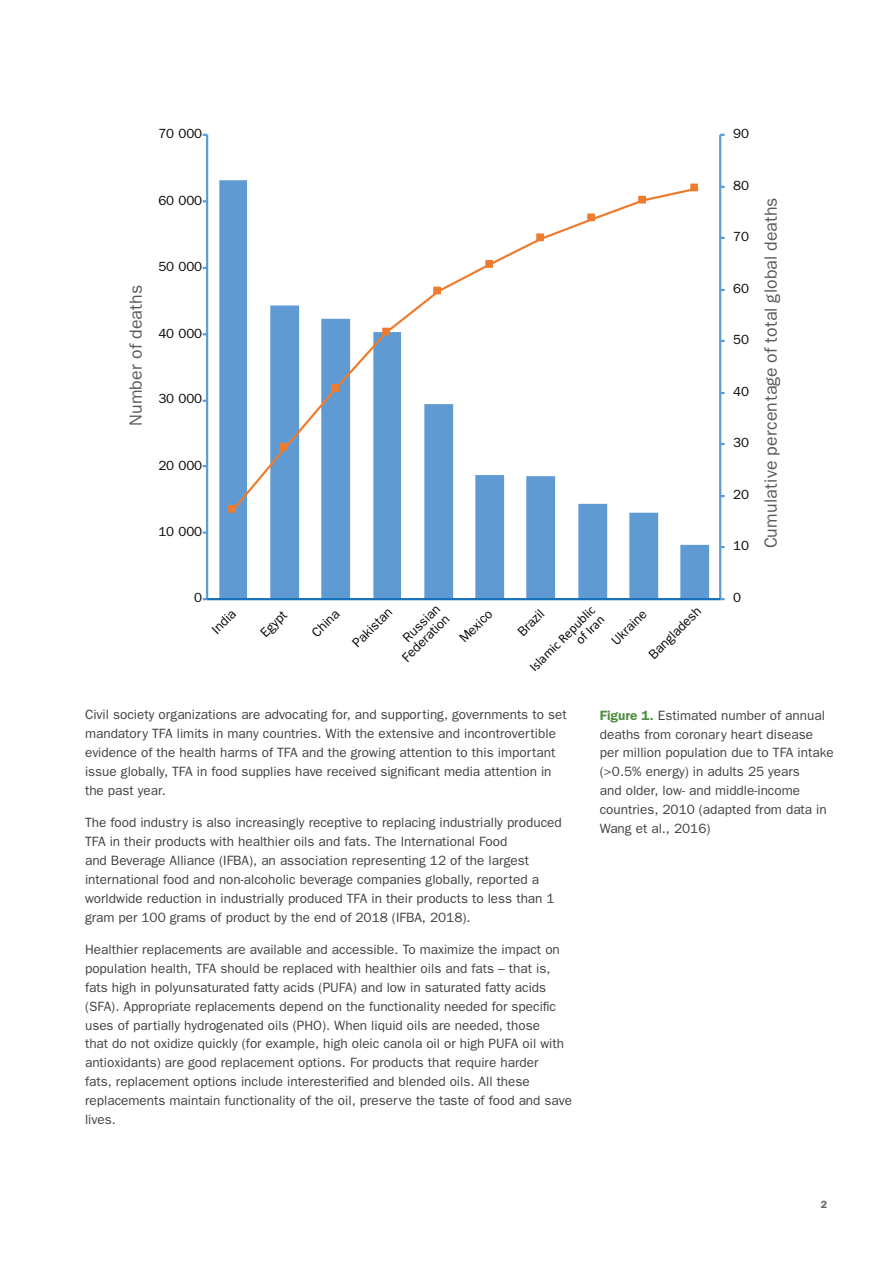
<style>
.page{position:relative;width:893px;height:1263px;background:#fff}
.page>*{position:absolute;margin:0;border:0;box-sizing:border-box;transform-origin:0 0}
.t1{font:17.7px "Franklin Gothic";letter-spacing:.025em;color:#5a5958}
.Body_Text{font:13.5px/18.9px "Franklin Gothic";color:#404141}
.t2{font:13.35px/13.4px "Franklin Gothic";letter-spacing:-.01em;color:#080704;text-align:right}
.t3{font:13.35px/13.4px "Calibri";color:#080704;text-align:right}
.t4{font:600 10.5px "Franklin Gothic";color:#656666}
.s1{font-weight:600;color:#4f8d40}
</style>
<div class="page">
<svg style="left:219px;top:180px;width:490px;height:418px;fill:#5f9ad2"></svg>
<hr style="left:719px;top:135px;width:2px;height:464px;background:#5f9ad2">
<hr style="left:206px;top:135px;width:2px;height:464px;background:#5f9ad2">
<hr style="left:207px;top:598px;width:513px;height:2px;background:#1570b9">
<svg style="left:229px;top:186px;width:468px;height:328px"></svg>
<div style="left:229px;top:505px;width:6px;height:7px;background:#ee7c2e"></div>
<div style="left:228px;top:505px;width:8px;height:8px;border:1px solid #ee7c2e"></div>
<div style="left:280px;top:443px;width:6px;height:7px;background:#ee7c2e"></div>
<div style="left:279px;top:443px;width:8px;height:8px;border:1px solid #ee7c2e"></div>
<svg style="left:333px;top:386px;width:4px;height:4px"></svg>
<div style="left:331px;top:384px;width:8px;height:8px;border:1px solid #ee7c2e"></div>
<div style="left:383px;top:328px;width:6px;height:7px;background:#ee7c2e"></div>
<div style="left:382px;top:328px;width:8px;height:7px;border:1px solid #ee7c2e"></div>
<div style="left:434px;top:287px;width:6px;height:7px;background:#ee7c2e"></div>
<div style="left:433px;top:287px;width:8px;height:7px;border:1px solid #ee7c2e"></div>
<svg style="left:487px;top:262px;width:4px;height:4px"></svg>
<div style="left:485px;top:260px;width:8px;height:8px;border:1px solid #ee7c2e"></div>
<div style="left:537px;top:234px;width:6px;height:7px;background:#ee7c2e"></div>
<div style="left:536px;top:233px;width:8px;height:8px;border:1px solid #ee7c2e"></div>
<div style="left:588px;top:214px;width:6px;height:7px;background:#ee7c2e"></div>
<div style="left:587px;top:213px;width:8px;height:8px;border:1px solid #ee7c2e"></div>
<div style="left:639px;top:196px;width:6px;height:7px;background:#ee7c2e"></div>
<div style="left:638px;top:196px;width:8px;height:7px;border:1px solid #ee7c2e"></div>
<div style="left:691px;top:184px;width:6px;height:7px;background:#ee7c2e"></div>
<div style="left:690px;top:184px;width:8px;height:7px;border:1px solid #ee7c2e"></div>
<p class="t2" style="left:158px;top:127px;width:45px">70 000</p>
<p class="t2" style="left:158px;top:193px;width:45px">60 000</p>
<p class="t1" style="left:126px;top:426px;width:143px;rotate:-90deg">Number of deaths</p>
<p class="t2" style="left:158px;top:260px;width:45px">50 000</p>
<p class="t2" style="left:158px;top:326px;width:45px">40 000</p>
<p class="t2" style="left:158px;top:392px;width:45px">30 000</p>
<p class="t2" style="left:158px;top:458px;width:45px">20 000</p>
<p class="t2" style="left:158px;top:525px;width:45px">10 000</p>
<p class="t2" style="left:194px;top:591px;width:9px">0</p>
<p class="t2" style="left:209px;top:627px;width:30px;rotate:-45deg">India</p>
<p class="t2" style="left:258px;top:630px;width:33px;rotate:-45deg">Egypt</p>
<p class="t2" style="left:309px;top:630px;width:34px;rotate:-45deg">China</p>
<p class="t2" style="left:350px;top:640px;width:51px;rotate:-45deg">Pakistan</p>
<p class="t2" style="left:390px;top:645px;width:63px;rotate:-45deg">Russian<br>Federation</p>
<p class="t2" style="left:457px;top:636px;width:42px;rotate:-45deg">Mexico</p>
<p class="t2" style="left:515px;top:629px;width:33px;rotate:-45deg">Brazil</p>
<p class="t3" style="left:527px;top:664px;width:88px;rotate:-45deg">Islamic Republic of Iran</p>
<p class="t2" style="left:609px;top:638px;width:46px;rotate:-45deg">Ukraine</p>
<p class="t2" style="left:646px;top:652px;width:70px;rotate:-45deg">Bangladesh</p>
<p class="t2" style="left:733px;top:127px;width:17px">90</p>
<p class="t2" style="left:733px;top:179px;width:17px">80</p>
<p class="t2" style="left:733px;top:230px;width:17px">70</p>
<p class="t2" style="left:733px;top:282px;width:17px">60</p>
<p class="t2" style="left:733px;top:333px;width:17px">50</p>
<p class="t2" style="left:733px;top:385px;width:17px">40</p>
<p class="t2" style="left:733px;top:436px;width:17px">30</p>
<p class="t2" style="left:733px;top:488px;width:17px">20</p>
<p class="t2" style="left:733px;top:539px;width:17px">10</p>
<p class="t1" style="left:761px;top:548px;width:352px;rotate:-90deg">Cumulative percentage of total global deaths</p>
<p class="t2" style="left:733px;top:591px;width:9px">0</p>
<p class="Body_Text" style="left:85px;top:705px;width:483px">Civil society organizations are advocating for, and supporting, governments to set mandatory TFA limits in many countries. With the extensive and incontrovertible evidence of the health harms of TFA and the growing attention to this important issue globally, TFA in food supplies have received significant media attention in the past year.</p>
<p class="Body_Text" style="left:85px;top:813px;width:478px">The food industry is also increasingly receptive to replacing industrially produced TFA in their products with healthier oils and fats. The International Food<br>and Beverage Alliance (IFBA), an association representing 12 of the largest international food and non-alcoholic beverage companies globally, reported a worldwide reduction in industrially produced TFA in their products to less than 1 gram per 100 grams of product by the end of 2018 (IFBA, 2018).</p>
<p class="Body_Text" style="left:85px;top:940px;width:489px">Healthier replacements are available and accessible. To maximize the impact on population health, TFA should be replaced with healthier oils and fats – that is, fats high in polyunsaturated fatty acids (PUFA) and low in saturated fatty acids (SFA). Appropriate replacements depend on the functionality needed for specific uses of partially hydrogenated oils (PHO). When liquid oils are needed, those<br>that do not oxidize quickly (for example, high oleic canola oil or high PUFA oil with antioxidants) are good replacement options. For products that require harder<br>fats, replacement options include interesterified and blended oils. All these replacements maintain functionality of the oil, preserve the taste of food and save lives.</p>
<p class="Body_Text" style="left:600px;top:706px;width:235px"><span class="s1">Figure 1.</span> Estimated number of annual deaths from coronary heart disease per million population due to TFA intake (&gt;0.5% energy) in adults 25 years<br>and older, low- and middle-income countries, 2010 (adapted from data in Wang et al., 2016)</p>
<p class="t4" style="left:821px;top:1198px;width:8px">2</p>
</div>
